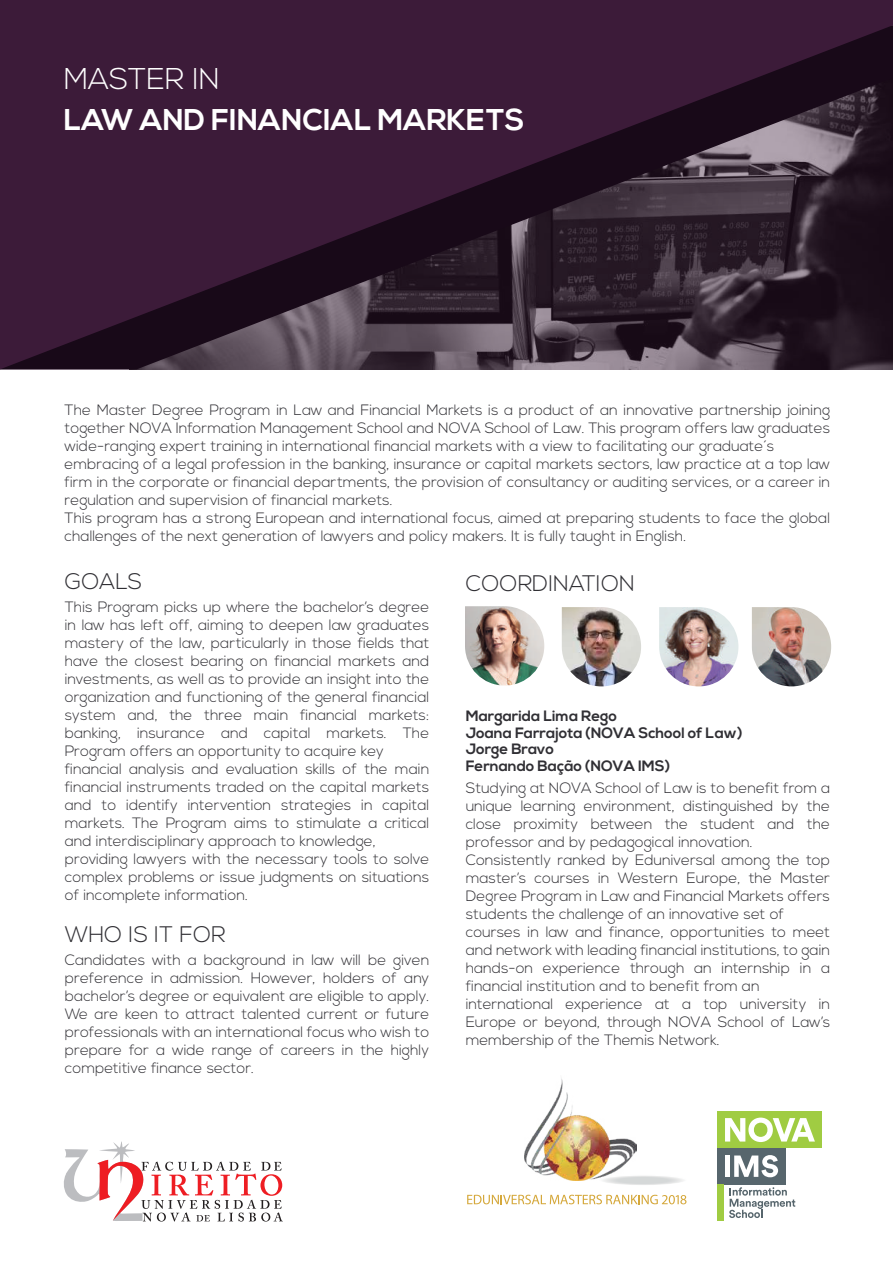
<style>
.page{position:relative;width:893px;height:1263px;background:#fff}
.page>*{position:absolute;margin:0;border:0;box-sizing:border-box;transform-origin:0 0}
.t1{font:700 30px "Nexa";color:#fff}
.t2{font:300 30px "Nexa";color:#fff}
.t3{font:300 22.5px "Nexa";color:#302f34}
.t4{font:300 15px/18px "Nexa";color:#302f34}
.t5{font:700 15px/16.5px "Nexa";color:#302f34}
</style>
<div class="page">
<svg style="left:64px;top:1141px;width:219px;height:80px"></svg>
<div style="left:717px;top:1148px;width:69px;height:36px;background:#57666d"></div>
<div style="left:717px;top:1111px;width:105px;height:37px;background:#a0cc42"></div>
<div style="left:717px;top:1184px;width:7px;height:37px;background:#a0cc42"></div>
<svg style="left:725px;top:1117px;width:90px;height:25px"></svg>
<div style="left:725px;top:1155px;width:5px;height:22px;background:#fff"></div>
<svg style="left:734px;top:1155px;width:44px;height:22px"></svg>
<svg style="left:729px;top:1187px;width:66px;height:31px"></svg>
<img style="left:465px;top:606px;width:79px;height:79px">
<img style="left:562px;top:607px;width:79px;height:79px">
<img style="left:752px;top:607px;width:79px;height:79px">
<img style="left:659px;top:607px;width:79px;height:79px">
<svg style="left:604px;top:1176px;width:80px;height:9px"></svg>
<img style="left:524px;top:1078px;width:112px;height:103px">
<svg style="left:467px;top:1195px;width:219px;height:9px"></svg>
<svg style="left:0;top:0;width:893px;height:369px;background:#382036"></svg>
<h1 class="t2" style="left:64px;top:62px;width:158px">MASTER IN</h1>
<h1 class="t1" style="left:64px;top:102px;width:462px">LAW AND FINANCIAL MARKETS</h1>
<p class="t4" style="left:65px;top:402px;width:767px">The Master Degree Program in Law and Financial Markets is a product of an innovative partnership joining together NOVA Information Management School and NOVA School of Law. This program offers law graduates wide-ranging expert training in international financial markets with a view to facilitating our graduate´s embracing of a legal profession in the banking, insurance or capital markets sectors, law practice at a top law firm in the corporate or financial departments, the provision of consultancy or auditing services, or a career in regulation and supervision of financial markets.<br>This program has a strong European and international focus, aimed at preparing students to face the global challenges of the next generation of lawyers and policy makers. It is fully taught in English.</p>
<h2 class="t3" style="left:65px;top:568px;width:79px">GOALS</h2>
<p class="t4" style="left:65px;top:598px;width:366px">This Program picks up where the bachelor’s degree in law has left off, aiming to deepen law graduates mastery of the law, particularly in those fields that have the closest bearing on financial markets and investments, as well as to provide an insight into the organization and functioning of the general financial system and, the three main financial markets: banking, insurance and capital markets. The Program offers an opportunity to acquire key financial analysis and evaluation skills of the main financial instruments traded on the capital markets and to identify intervention strategies in capital markets. The Program aims to stimulate a critical and interdisciplinary approach to knowledge, providing lawyers with the necessary tools to solve complex problems or issue judgments on situations of incomplete information.</p>
<h2 class="t3" style="left:65px;top:922px;width:163px">WHO IS IT FOR</h2>
<p class="t4" style="left:65px;top:951px;width:366px;text-align:justify">Candidates with a background in law will be given preference in admission. However, holders of any bachelor’s degree or equivalent are eligible to apply.<br>We are keen to attract talented current or future professionals with an international focus who wish to prepare for a wide range of careers in the highly competitive finance sector.</p>
<h2 class="t3" style="left:466px;top:570px;width:171px">COORDINATION</h2>
<p class="t5" style="left:466px;top:708px;width:278px">Margarida Lima Rego<br>Joana Farrajota (NOVA School of Law)<br>Jorge Bravo<br>Fernando Bação (NOVA IMS)</p>
<p class="t4" style="left:466px;top:779px;width:366px">Studying at NOVA School of Law is to benefit from a unique learning environment, distinguished by the close proximity between the student and the professor and by pedagogical innovation.<br>Consistently ranked by Eduniversal among the top master’s courses in Western Europe, the Master Degree Program in Law and Financial Markets offers students the challenge of an innovative set of courses in law and finance, opportunities to meet and network with leading financial institutions, to gain hands-on experience through an internship in a financial institution and to benefit from an international experience at a top university in Europe or beyond, through NOVA School of Law’s membership of the Themis Network.</p>
</div>
